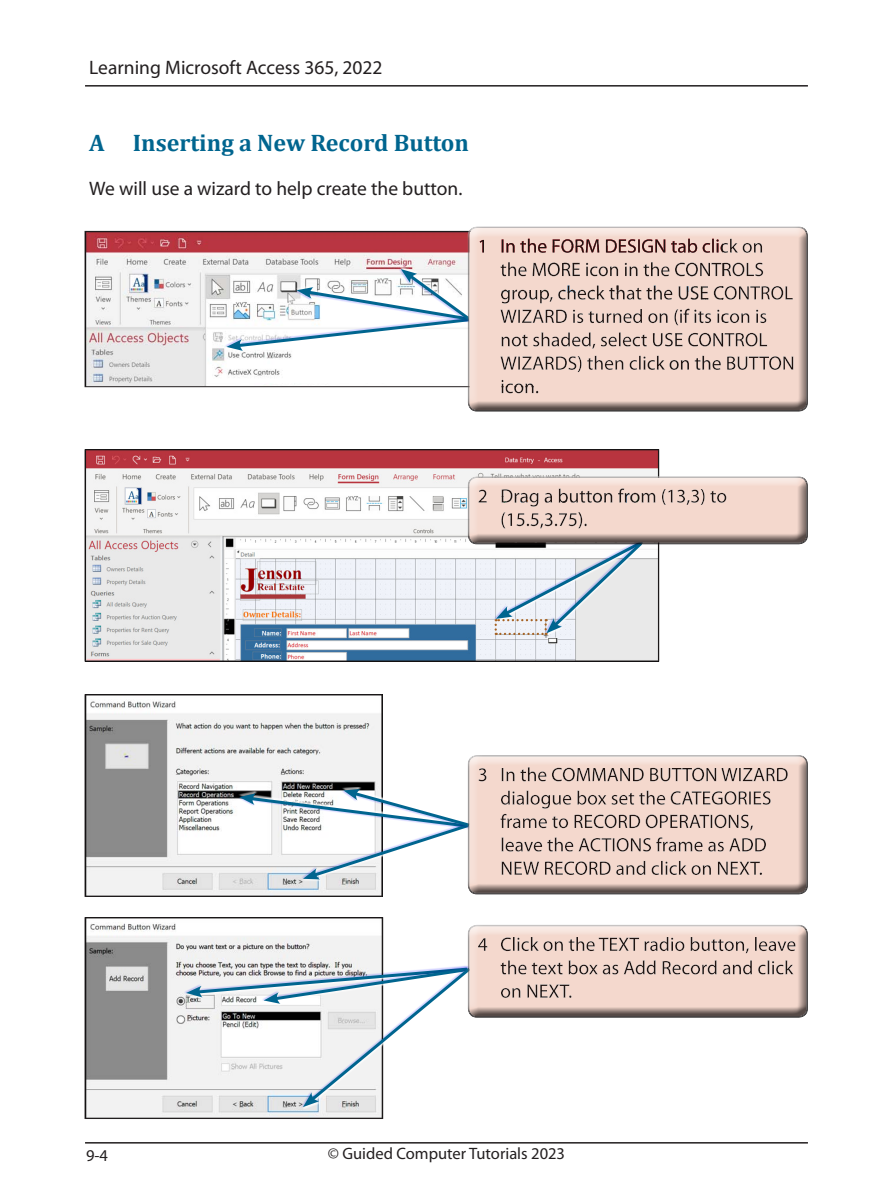
<style>
.page{position:relative;width:893px;height:1191px;background:#fff}
.page>*{position:absolute;margin:0;border:0;box-sizing:border-box;transform-origin:0 0}
.Sub-Head_point{font:700 24px "Cambria";color:#00658f}
.Paragraph{font:19.5px "Myriad Pro";color:#231f20}
.t1{font:16.5px "Myriad Pro";color:#231f20}
</style>
<div class="page">
<hr style="left:85px;top:1142px;width:723px;height:1px;background:#231f20">
<hr style="left:85px;top:85px;width:723px;height:2px;background:#231f20">
<img style="left:87px;top:233px;width:381px;height:152px">
<div style="left:225px;top:318px;width:246px;height:35px;background:#fff"></div>
<img style="left:87px;top:451px;width:570px;height:208px">
<div style="left:85px;top:449px;width:574px;height:212px;border:1px solid #231f20"></div>
<svg style="left:226px;top:269px;width:242px;height:82px"></svg>
<img style="left:87px;top:701px;width:293px;height:193px">
<div style="left:85px;top:694px;width:297px;height:202px;border:1px solid #231f20"></div>
<img style="left:87px;top:923px;width:294px;height:193px">
<div style="left:85px;top:917px;width:298px;height:201px;border:1px solid #231f20"></div>
<div style="left:468px;top:224px;width:349px;height:187px;background:#231f20;opacity:.75"></div>
<svg style="left:468px;top:545px;width:192px;height:90px"></svg>
<div style="left:468px;top:475px;width:340px;height:63px;background:#fff;opacity:.75"></div>
<div style="left:468px;top:477px;width:340px;height:68px;background:#231f20;opacity:.75"></div>
<div style="left:341px;top:787px;width:131px;height:40px;background:#fff;opacity:.94"></div>
<svg style="left:239px;top:789px;width:229px;height:90px"></svg>
<div style="left:468px;top:753px;width:343px;height:135px;background:#fff;opacity:.75"></div>
<div style="left:468px;top:756px;width:343px;height:138px;background:#231f20;opacity:.75"></div>
<svg style="left:186px;top:924px;width:282px;height:183px"></svg>
<div style="left:468px;top:924px;width:351px;height:94px;background:#231f20;opacity:.75"></div>
<p class="Paragraph" style="left:89px;top:56px;width:295px">Learning Microsoft Access 365, 2022</p>
<p class="Sub-Head_point" style="left:89px;top:125px;width:381px">A Inserting a New Record Button</p>
<p class="Paragraph" style="left:89px;top:177px;width:375px">We will use a wizard to help create the button.</p>
<p class="t1" style="left:86px;top:1144px;width:23px">9-4</p>
<p class="t1" style="left:328px;top:1143px;width:239px">© Guided Computer Tutorials 2023</p>
</div>
